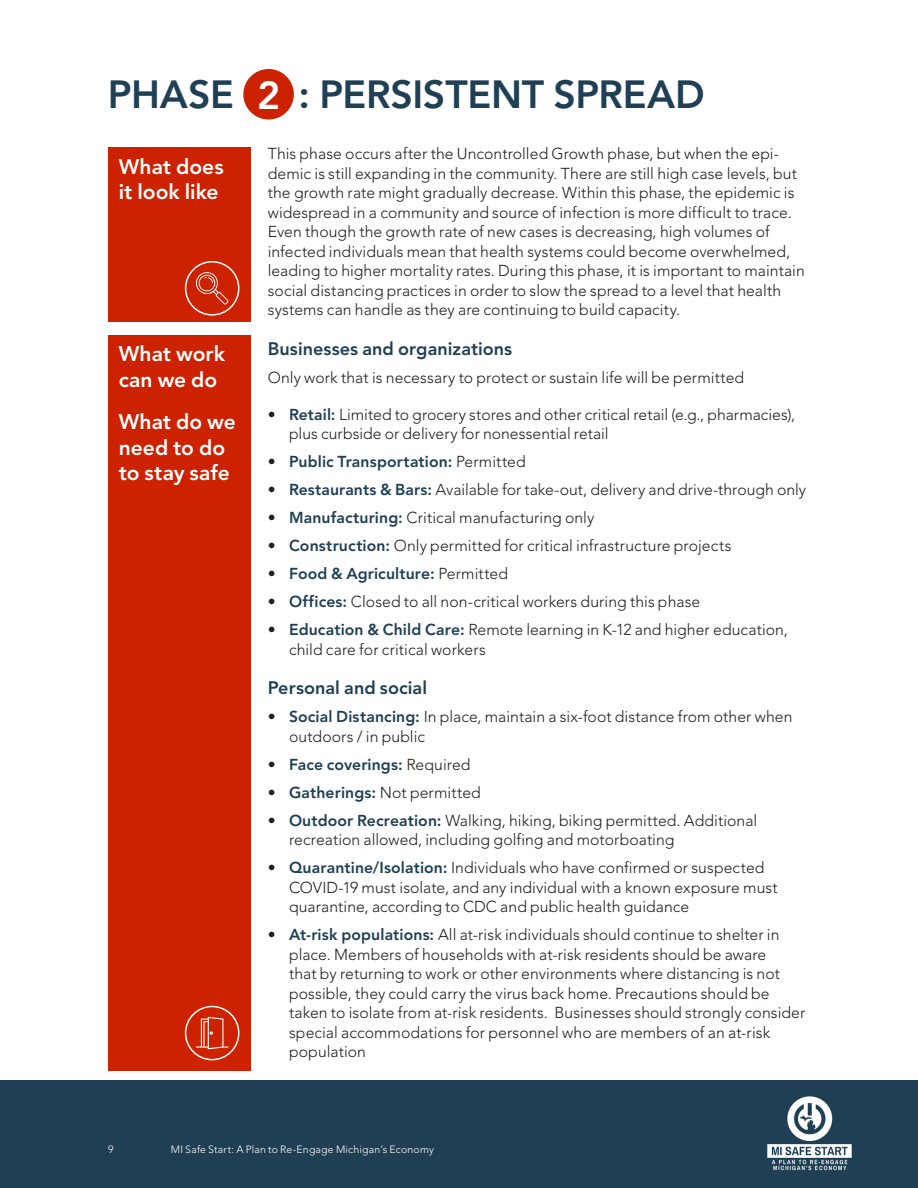
<style>
.page{position:relative;width:918px;height:1188px;background:#fff}
.page>*{position:absolute;margin:0;border:0;box-sizing:border-box;transform-origin:0 0}
.Chapter_heading___Le{font:800 39px "Avenir LT Std";letter-spacing:-.005em;color:#1e3f54}
.Chapter_heading___Le-2{font:800 39px "Avenir LT Std";color:#fff}
.Body_heading___Level{font:800 21px/25.5px "Avenir LT Std";color:#fff}
.Body_heading_-_Level{font:800 18px "Avenir LT Std";letter-spacing:.005em;color:#1e3f54}
.Bullet___Level_1{font:300 15.75px/19.5px "Avenir LT Std";letter-spacing:.005em;color:#231f20}
.Body_text{font:300 15.75px/19.5px "Avenir LT Std";letter-spacing:.005em;color:#231f20}
.Bullet___Level_1-2{font:800 15.75px "Avenir LT Std";letter-spacing:.01em;color:#1e3f54}
.t1{font:300 10.5px "Avenir LT Std";letter-spacing:.02em;color:#fff}
.s1{font-weight:800;color:#1e3f54}
.s2{font-weight:300;color:#231f20}
</style>
<div class="page">
<div style="left:0;top:1080px;width:918px;height:108px;background:#1f3f54"></div>
<img style="left:767px;top:1096px;width:85px;height:75px">
<div style="left:108px;top:335px;width:143px;height:736px;background:#c20"></div>
<svg style="left:196px;top:1017px;width:32px;height:32px"></svg>
<div style="left:185px;top:1006px;width:54px;height:54px;border:2px solid #fff;border-radius:50%"></div>
<div style="left:243px;top:69px;width:51px;height:51px;background:#c20;border-radius:50%"></div>
<div style="left:108px;top:147px;width:143px;height:175px;background:#c20"></div>
<svg style="left:196px;top:272px;width:33px;height:33px"></svg>
<div style="left:185px;top:261px;width:54px;height:55px;border:2px solid #fff;border-radius:50%"></div>
<p class="Chapter_heading___Le" style="left:108px;top:71px;width:127px">PHASE</p>
<p class="Chapter_heading___Le" style="left:299px;top:71px;width:408px">: PERSISTENT SPREAD</p>
<p class="Chapter_heading___Le-2" style="left:257px;top:72px;width:25px">2</p>
<h3 class="Body_heading___Level" style="left:119px;top:154px;width:106px">What does it look like</h3>
<h3 class="Body_heading___Level" style="left:119px;top:341px;width:108px">What work can we do</h3>
<h3 class="Body_heading___Level" style="left:119px;top:409px;width:119px">What do we need to do to stay safe</h3>
<p class="Body_text" style="left:268px;top:144px;width:539px">This phase occurs after the Uncontrolled Growth phase, but when the epi&shy;demic is still expanding in the community. There are still high case levels, but the growth rate might gradually decrease. Within this phase, the epidemic is widespread in a community and source of infection is more difficult to trace.<br>Even though the growth rate of new cases is decreasing, high volumes of infected individuals mean that health systems could become overwhelmed, leading to higher mortality rates. During this phase, it is important to maintain social distancing practices in order to slow the spread to a level that health systems can handle as they are continuing to build capacity.</p>
<p class="Body_heading_-_Level" style="left:268px;top:338px;width:246px">Businesses and organizations</p>
<p class="Body_text" style="left:268px;top:368px;width:478px">Only work that is necessary to protect or sustain life will be permitted</p>
<p class="Bullet___Level_1" style="left:289px;top:405px;width:508px;text-indent:-21px">• <span class="s1">Retail:</span> Limited to grocery stores and other critical retail (e.g., pharmacies), plus curbside or delivery for nonessential retail</p>
<p class="Bullet___Level_1-2" style="left:268px;top:453px;width:259px"><span class="s2">•</span> Public Transportation: <span class="s2">Permitted</span></p>
<p class="Bullet___Level_1" style="left:268px;top:480px;width:540px">• <span class="s1">Restaurants &amp; Bars:</span> Available for take-out, delivery and drive-through only</p>
<p class="Bullet___Level_1" style="left:268px;top:508px;width:328px">• <span class="s1">Manufacturing:</span> Critical manufacturing only</p>
<p class="Bullet___Level_1" style="left:268px;top:536px;width:465px">• <span class="s1">Construction:</span> Only permitted for critical infrastructure projects</p>
<p class="Bullet___Level_1-2" style="left:268px;top:565px;width:242px"><span class="s2">•</span> Food &amp; Agriculture: <span class="s2">Permitted</span></p>
<p class="Bullet___Level_1" style="left:268px;top:592px;width:434px">• <span class="s1">Offices:</span> Closed to all non-critical workers during this phase</p>
<p class="Bullet___Level_1" style="left:289px;top:620px;width:500px;text-indent:-21px">• <span class="s1">Education &amp; Child Care:</span> Remote learning in K-12 and higher education, child care for critical workers</p>
<p class="Body_heading_-_Level" style="left:268px;top:677px;width:161px">Personal and social</p>
<p class="Bullet___Level_1" style="left:289px;top:707px;width:505px;text-indent:-21px">• <span class="s1">Social Distancing:</span> In place, maintain a six-foot distance from other when outdoors / in public</p>
<p class="Bullet___Level_1-2" style="left:268px;top:755px;width:204px"><span class="s2">•</span> Face coverings: <span class="s2">Required</span></p>
<p class="Bullet___Level_1" style="left:268px;top:783px;width:215px">• <span class="s1">Gatherings:</span> Not permitted</p>
<p class="Bullet___Level_1" style="left:289px;top:811px;width:470px;text-indent:-21px">• <span class="s1">Outdoor Recreation:</span> Walking, hiking, biking permitted. Additional recreation allowed, including golfing and motorboating</p>
<p class="Bullet___Level_1" style="left:289px;top:858px;width:490px;text-indent:-21px">• <span class="s1">Quarantine/Isolation:</span> Individuals who have confirmed or suspected<br>COVID-19 must isolate, and any individual with a known exposure must quarantine, according to CDC and public health guidance</p>
<p class="Bullet___Level_1" style="left:289px;top:925px;width:518px;text-indent:-21px">• <span class="s1">At-risk populations:</span> All at-risk individuals should continue to shelter in place. Members of households with at-risk residents should be aware<br>that by returning to work or other environments where distancing is not possible, they could carry the virus back home. Precautions should be taken to isolate from at-risk residents. Businesses should strongly consider special accommodations for personnel who are members of an at-risk population</p>
<p class="t1" style="left:108px;top:1144px;width:7px">9</p>
<p class="t1" style="left:171px;top:1144px;width:265px">MI Safe Start: A Plan to Re-Engage Michigan’s Economy</p>
</div>
